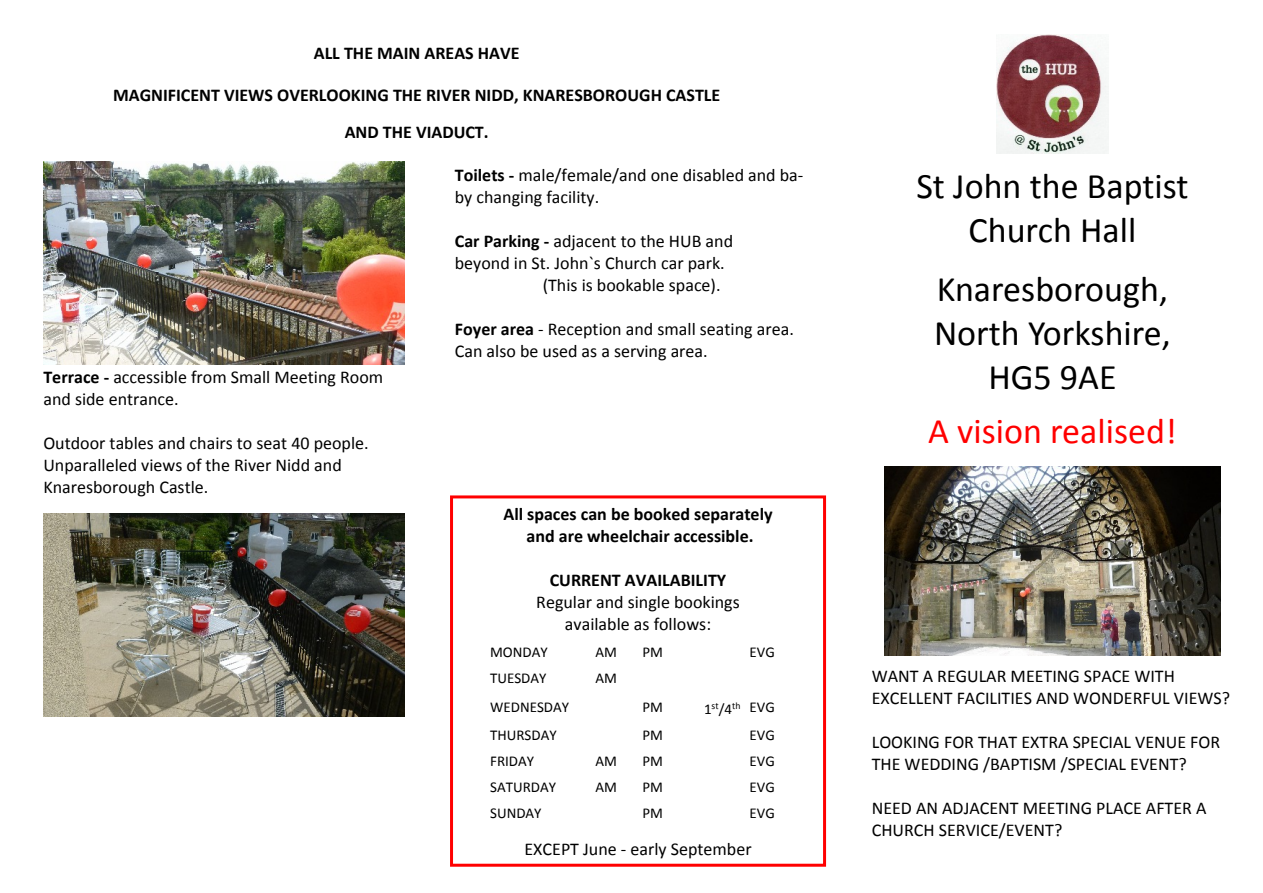
<style>
.page{position:relative;width:1263px;height:893px;background:#fff}
.page>*{position:absolute;margin:0;border:0;box-sizing:border-box;transform-origin:0 0}
.t1{font:36px/44px "Calibri";color:#000;text-align:center}
.t2{font:36px "Calibri";color:#f00}
.t3{font:18px/22px "Calibri";color:#000}
.t4{font:700 18px/37px "Calibri";color:#000;text-align:center}
.t5{font:15px "Calibri";color:#000}
.s1{font-weight:700}
</style>
<div class="page">
<img style="left:43px;top:162px;width:362px;height:203px">
<img style="left:43px;top:513px;width:362px;height:204px">
<div style="left:450px;top:495px;width:376px;height:372px;border:3px solid #f00"></div>
<img style="left:884px;top:466px;width:337px;height:190px">
<img style="left:996px;top:35px;width:112px;height:119px">
<p class="t4" style="left:314px;top:36px;width:207px">ALL THE MAIN AREAS HAVE</p>
<p class="t4" style="left:113px;top:78px;width:609px">MAGNIFICENT VIEWS OVERLOOKING THE RIVER NIDD, KNARESBOROUGH CASTLE<br>AND THE VIADUCT.</p>
<p class="t3" style="left:43px;top:367px;width:341px"><span class="s1">Terrace -</span> accessible from Small Meeting Room and side entrance.</p>
<p class="t3" style="left:43px;top:433px;width:327px">Outdoor tables and chairs to seat 40 people.<br>Unparalleled views of the River Nidd and<br>Knaresborough Castle.</p>
<p class="t3" style="left:455px;top:166px;width:350px"><span class="s1">Toilets -</span> male/female/and one disabled and ba&shy;by changing facility.</p>
<p class="t3" style="left:455px;top:232px;width:280px"><span class="s1">Car Parking -</span> adjacent to the HUB and</p>
<p class="t3" style="left:455px;top:254px;width:271px">beyond in St. John`s Church car park.</p>
<p class="t3" style="left:543px;top:276px;width:179px">(This is bookable space).</p>
<p class="t3" style="left:455px;top:320px;width:341px"><span class="s1">Foyer area</span> - Reception and small seating area.<br>Can also be used as a serving area.</p>
<p class="t4" style="left:503px;top:504px;width:271px;line-height:22px">All spaces can be booked separately and are wheelchair accessible.</p>
<p class="t4" style="left:550px;top:563px;width:178px">CURRENT AVAILABILITY</p>
<p class="t3" style="left:536px;top:592px;width:205px;text-align:center">Regular and single bookings available as follows:</p>
<p class="t5" style="left:490px;top:646px;width:59px">MONDAY</p>
<p class="t5" style="left:595px;top:646px;width:23px">AM</p>
<p class="t5" style="left:642px;top:646px;width:22px">PM</p>
<p class="t5" style="left:749px;top:646px;width:27px">EVG</p>
<p class="t5" style="left:490px;top:672px;width:58px">TUESDAY</p>
<p class="t5" style="left:595px;top:672px;width:23px">AM</p>
<p class="t5" style="left:490px;top:700px;width:81px">WEDNESDAY</p>
<p class="t5" style="left:642px;top:700px;width:22px">PM</p>
<p class="t5" style="left:704px;top:702px;width:72px">1<sup>st</sup>/4<sup>th</sup> EVG</p>
<p class="t5" style="left:490px;top:729px;width:68px">THURSDAY</p>
<p class="t5" style="left:642px;top:729px;width:22px">PM</p>
<p class="t5" style="left:749px;top:729px;width:27px">EVG</p>
<p class="t5" style="left:490px;top:755px;width:46px">FRIDAY</p>
<p class="t5" style="left:595px;top:755px;width:23px">AM</p>
<p class="t5" style="left:642px;top:755px;width:22px">PM</p>
<p class="t5" style="left:749px;top:755px;width:27px">EVG</p>
<p class="t5" style="left:490px;top:780px;width:67px">SATURDAY</p>
<p class="t5" style="left:595px;top:780px;width:23px">AM</p>
<p class="t5" style="left:642px;top:780px;width:22px">PM</p>
<p class="t5" style="left:749px;top:780px;width:27px">EVG</p>
<p class="t5" style="left:490px;top:806px;width:53px">SUNDAY</p>
<p class="t5" style="left:642px;top:806px;width:22px">PM</p>
<p class="t5" style="left:749px;top:806px;width:27px">EVG</p>
<p class="t3" style="left:524px;top:840px;width:229px">EXCEPT June - early September</p>
<h1 class="t1" style="left:916px;top:167px;width:274px">St John the Baptist<br>Church Hall</h1>
<h1 class="t1" style="left:934px;top:270px;width:238px">Knaresborough,<br>North Yorkshire,<br>HG5 9AE</h1>
<h1 class="t2" style="left:928px;top:416px;width:250px">A vision realised!</h1>
<p class="t3" style="left:872px;top:666px;width:360px">WANT A REGULAR MEETING SPACE WITH<br>EXCELLENT FACILITIES AND WONDERFUL VIEWS?</p>
<p class="t3" style="left:872px;top:732px;width:350px">LOOKING FOR THAT EXTRA SPECIAL VENUE FOR<br>THE WEDDING /BAPTISM /SPECIAL EVENT?</p>
<p class="t3" style="left:872px;top:798px;width:336px">NEED AN ADJACENT MEETING PLACE AFTER A<br>CHURCH SERVICE/EVENT?</p>
</div>
